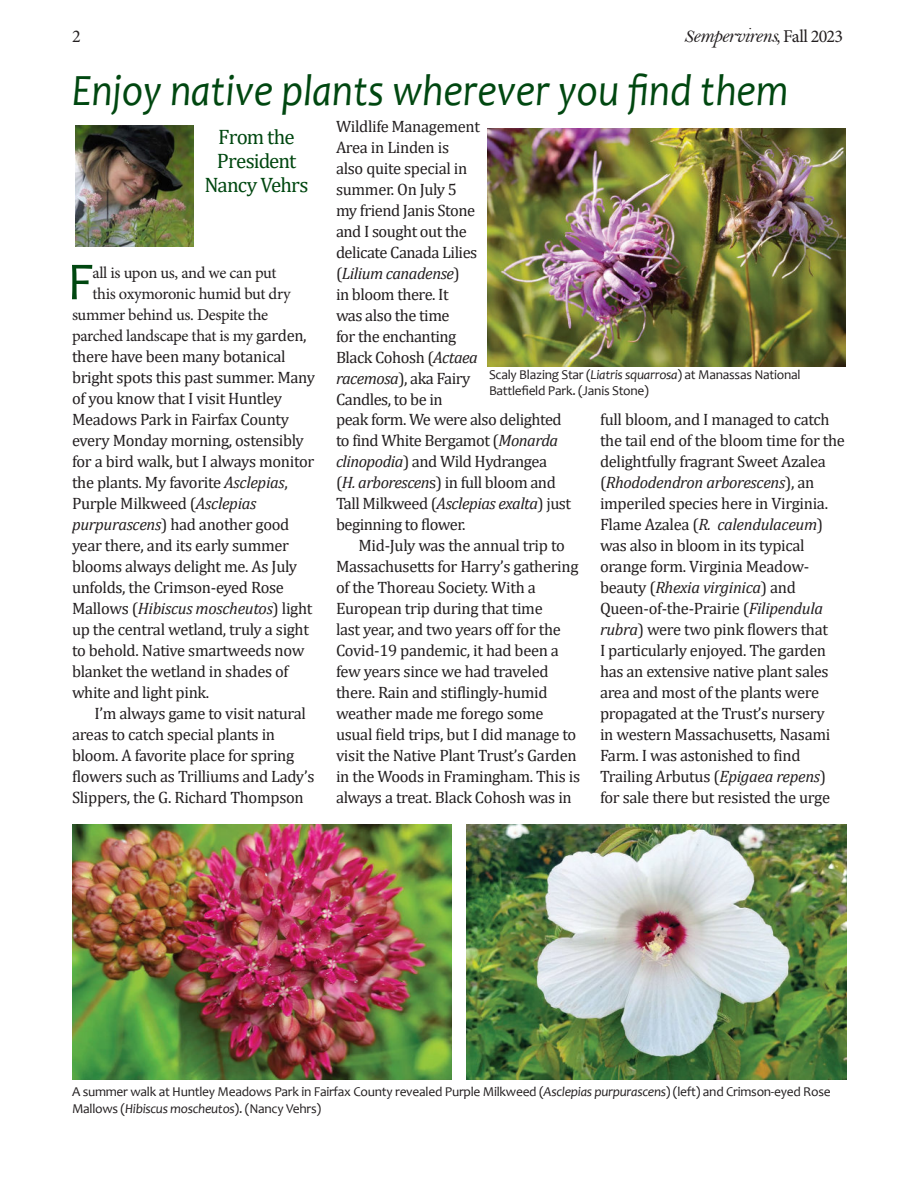
<style>
.page{position:relative;width:918px;height:1188px;background:#fff}
.page>*{position:absolute;margin:0;border:0;box-sizing:border-box;transform-origin:0 0}
._2-line_drop_cap__no_indent{font:54px "Candara";color:#004710}
._2-line_drop_cap__no_indent-2{font:italic 45px "Candara";color:#004710;scale:.9 1}
.hed-1{font:21px/24px "Cambria";letter-spacing:-.04em;color:#004710}
.flag-subtitle{font:21px "Bell MT Italic";letter-spacing:-.035em;color:#231f20}
.flag-subtitle-2{font:18px "Minion Pro";color:#231f20}
._2-line_drop_cap__no_indent-3{font:16.5px/21px "Cambria";letter-spacing:-.02em;color:#231f20}
._2-line_drop_cap__no_indent-4{font:16.5px "Minion Pro";letter-spacing:-.025em;color:#231f20}
._2-line_drop_cap__no_indent-5{font:italic 16.5px "Cambria";letter-spacing:-.02em;color:#231f20}
._2-line_drop_cap__no_indent-6{font:13.5px/16.5px "Candara";letter-spacing:-.02em;color:#231f20}
.s1{font-size:18px}
.s2{font-family:"Minion Pro";font-size:18px}
.s3{font-style:italic}
.s4{font-family:"Cambria"}
.s5{font-style:normal}
</style>
<div class="page">
<img style="left:75px;top:126px;width:119px;height:121px">
<img style="left:488px;top:128px;width:358px;height:238px">
<img style="left:72px;top:824px;width:380px;height:256px">
<img style="left:466px;top:824px;width:380px;height:256px">
<p class="flag-subtitle-2" style="left:72px;top:24px;width:10px">2</p>
<p class="flag-subtitle" style="left:684px;top:23px;width:161px"><span class="s1">S</span>empervirens<span class="s1">,</span> <span class="s2">Fall 2023</span></p>
<p class="_2-line_drop_cap__no_indent-2" style="left:72px;top:62px;width:798px">Enjoy native plants wherever you find them</p>
<p class="_2-line_drop_cap__no_indent-3" style="left:336px;top:115px;width:237px">Wildlife Management<br>Area in Linden is<br>also quite special in<br>summer. On July 5<br>my friend Janis Stone<br>and I sought out the<br>delicate Canada Lilies<br>(<span class="s3">Lilium canadense</span>)<br>in bloom there. It<br>was also the time<br>for the enchanting<br>Black Cohosh (<span class="s3">Actaea<br>racemosa</span>), aka Fairy<br>Candles, to be in<br>peak form. We were also delighted to find White Bergamot (<span class="s3">Monarda clinopodia</span>) and Wild Hydrangea<br>(<span class="s3">H. arborescen</span>s) in full bloom and<br>Tall Milkweed (<span class="s3">Asclepias exalta</span>) just beginning to flower.</p>
<p class="_2-line_drop_cap__no_indent-3" style="left:336px;top:535px;width:246px;text-indent:22px">Mid-July was the annual trip to Massachusetts for Harry’s gathering of the Thoreau Society. With a European trip during that time<br>last year, and two years off for the Covid-19 pandemic, it had been a few years since we had traveled there. Rain and stiflingly-humid weather made me forego some usual field trips, but I did manage to visit the Native Plant Trust’s Garden in the Woods in Framingham. This is always a treat. Black Cohosh was in</p>
<p class="hed-1" style="left:217px;top:125px;width:81px">From the<br>President</p>
<p class="hed-1" style="left:205px;top:173px;width:105px">Nancy Vehrs</p>
<p class="_2-line_drop_cap__no_indent" style="left:67px;top:248px;width:28px">F</p>
<p class="_2-line_drop_cap__no_indent-4" style="left:92px;top:262px;width:186px">all is upon us, and we can put</p>
<p class="_2-line_drop_cap__no_indent-4" style="left:92px;top:283px;width:200px">this oxymoronic humid but dry</p>
<p class="_2-line_drop_cap__no_indent-4" style="left:72px;top:304px;width:198px">summer behind us. Despite the</p>
<p class="_2-line_drop_cap__no_indent-4" style="left:72px;top:325px;width:236px">parched landscape that is my <span class="s4">garden,</span></p>
<p class="_2-line_drop_cap__no_indent-3" style="left:72px;top:346px;width:215px">there have been many botanical</p>
<p class="_2-line_drop_cap__no_indent-3" style="left:72px;top:367px;width:245px">bright spots this past summer. Many</p>
<p class="_2-line_drop_cap__no_indent-3" style="left:72px;top:388px;width:212px">of you know that I visit Huntley</p>
<p class="_2-line_drop_cap__no_indent-3" style="left:72px;top:409px;width:219px">Meadows Park in Fairfax County</p>
<p class="_2-line_drop_cap__no_indent-3" style="left:72px;top:430px;width:233px">every Monday morning, ostensibly</p>
<p class="_2-line_drop_cap__no_indent-3" style="left:72px;top:451px;width:244px">for a bird walk, but I always monitor</p>
<p class="_2-line_drop_cap__no_indent-3" style="left:72px;top:472px;width:217px">the plants. My favorite <span class="s3">Asclepias</span>,</p>
<p class="_2-line_drop_cap__no_indent-3" style="left:72px;top:493px;width:186px">Purple Milkweed (<span class="s3">Asclepias</span></p>
<p class="_2-line_drop_cap__no_indent-3" style="left:72px;top:514px;width:219px"><span class="s3">purpurascens</span>) had another good</p>
<p class="_2-line_drop_cap__no_indent-3" style="left:72px;top:535px;width:219px">year there, and its early summer</p>
<p class="_2-line_drop_cap__no_indent-3" style="left:72px;top:556px;width:227px">blooms always delight me. As July</p>
<p class="_2-line_drop_cap__no_indent-3" style="left:72px;top:577px;width:213px">unfolds, the Crimson-eyed Rose</p>
<p class="_2-line_drop_cap__no_indent-5" style="left:72px;top:597px;width:242px"><span class="s5">Mallows (</span>Hibiscus moscheutos<span class="s5">) light</span></p>
<p class="_2-line_drop_cap__no_indent-3" style="left:72px;top:619px;width:239px">up the central wetland, truly a sight</p>
<p class="_2-line_drop_cap__no_indent-3" style="left:72px;top:640px;width:234px">to behold. Native smartweeds now</p>
<p class="_2-line_drop_cap__no_indent-3" style="left:72px;top:661px;width:218px">blanket the wetland in shades of</p>
<p class="_2-line_drop_cap__no_indent-3" style="left:72px;top:682px;width:139px">white and light pink.</p>
<p class="_2-line_drop_cap__no_indent-3" style="left:72px;top:703px;width:244px;text-indent:22px">I’m always game to visit natural areas to catch special plants in bloom. A favorite place for spring flowers such as Trilliums and Lady’s Slippers, the G. Richard Thompson</p>
<p class="_2-line_drop_cap__no_indent-6" style="left:489px;top:366px;width:313px">Scaly Blazing Star (<span class="s3">Liatris squarrosa</span>) at Manassas National<br>Battlefield Park. (Janis Stone)</p>
<p class="_2-line_drop_cap__no_indent-3" style="left:600px;top:409px;width:246px">full bloom, and I managed to catch the tail end of the bloom time for the delightfully fragrant Sweet Azalea (<span class="s3">Rhododendron arborescens</span>), an imperiled species here in Virginia.<br>Flame Azalea (<span class="s3">R. calendulaceum</span>) was also in bloom in its typical orange form. Virginia Meadow&shy;beauty (<span class="s3">Rhexia virginica</span>) and Queen-of-the-Prairie (<span class="s3">Filipendula rubra</span>) were two pink flowers that<br>I particularly enjoyed. The garden has an extensive native plant sales area and most of the plants were propagated at the Trust’s nursery<br>in western Massachusetts, Nasami Farm. I was astonished to find Trailing Arbutus (<span class="s3">Epigaea repens</span>) for sale there but resisted the urge</p>
<p class="_2-line_drop_cap__no_indent-6" style="left:72px;top:1083px;width:760px">A summer walk at Huntley Meadows Park in Fairfax County revealed Purple Milkweed (<span class="s3">Asclepias purpurascens</span>) (left) and Crimson-eyed Rose<br>Mallows (<span class="s3">Hibiscus moscheutos</span>). (Nancy Vehrs)</p>
</div>
